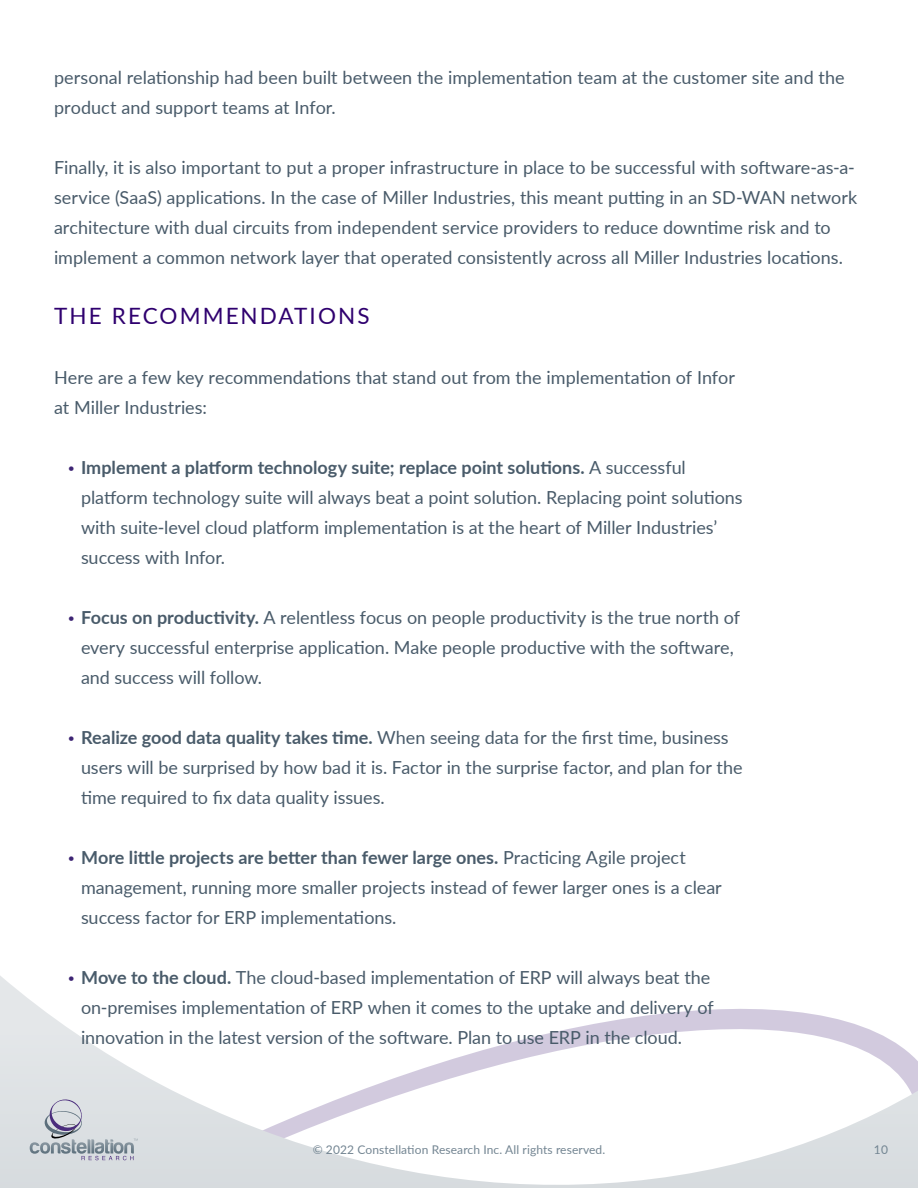
<style>
.page{position:relative;width:918px;height:1188px;background:#fff}
.page>*{position:absolute;margin:0;border:0;box-sizing:border-box;transform-origin:0 0}
.t1{font:22.5px "Lato";letter-spacing:.095em;color:#2f006f}
.t2{font:18px/30px "Lato";color:#495b6a}
.t3{font:12px "Lato";letter-spacing:.01em;color:#738592}
.s1{font-weight:100;color:#3d2474}
.s2{font-weight:700}
</style>
<div class="page">
<svg style="left:0;top:976px;width:918px;height:212px"></svg>
<svg style="left:30px;top:1099px;width:108px;height:61px;background:#c6cbd2"></svg>
<p class="t2" style="left:54px;top:62px;width:792px">personal relationship had been built between the implementation team at the customer site and the product and support teams at Infor.</p>
<p class="t2" style="left:54px;top:152px;width:805px">Finally, it is also important to put a proper infrastructure in place to be successful with software-as-a&shy;service (SaaS) applications. In the case of Miller Industries, this meant putting in an SD-WAN network architecture with dual circuits from independent service providers to reduce downtime risk and to implement a common network layer that operated consistently across all Miller Industries locations.</p>
<p class="t1" style="left:54px;top:300px;width:317px">THE RECOMMENDATIONS</p>
<p class="t2" style="left:54px;top:362px;width:682px">Here are a few key recommendations that stand out from the implementation of Infor at Miller Industries:</p>
<p class="t2" style="left:81px;top:452px;width:663px;text-indent:-15px"><span class="s1">•</span> <span class="s2">Implement a platform technology suite; replace point solutions.</span> A successful platform technology suite will always beat a point solution. Replacing point solutions with suite-level cloud platform implementation is at the heart of Miller Industries’ success with Infor.</p>
<p class="t2" style="left:81px;top:602px;width:661px;text-indent:-15px"><span class="s1">•</span> <span class="s2">Focus on productivity.</span> A relentless focus on people productivity is the true north of every successful enterprise application. Make people productive with the software, and success will follow.</p>
<p class="t2" style="left:81px;top:722px;width:663px;text-indent:-15px"><span class="s1">•</span> <span class="s2">Realize good data quality takes time.</span> When seeing data for the first time, business users will be surprised by how bad it is. Factor in the surprise factor, and plan for the time required to fix data quality issues.</p>
<p class="t2" style="left:81px;top:842px;width:642px;text-indent:-15px"><span class="s1">•</span> <span class="s2">More little projects are better than fewer large ones.</span> Practicing Agile project management, running more smaller projects instead of fewer larger ones is a clear success factor for ERP implementations.</p>
<p class="t2" style="left:81px;top:962px;width:634px;text-indent:-15px"><span class="s1">•</span> <span class="s2">Move to the cloud.</span> The cloud-based implementation of ERP will always beat the on-premises implementation of ERP when it comes to the uptake and delivery of innovation in the latest version of the software. Plan to use ERP in the cloud.</p>
<p class="t3" style="left:313px;top:1141px;width:294px">© 2022 Constellation Research Inc. All rights reserved.</p>
<p class="t3" style="left:874px;top:1141px;width:16px">10</p>
</div>
